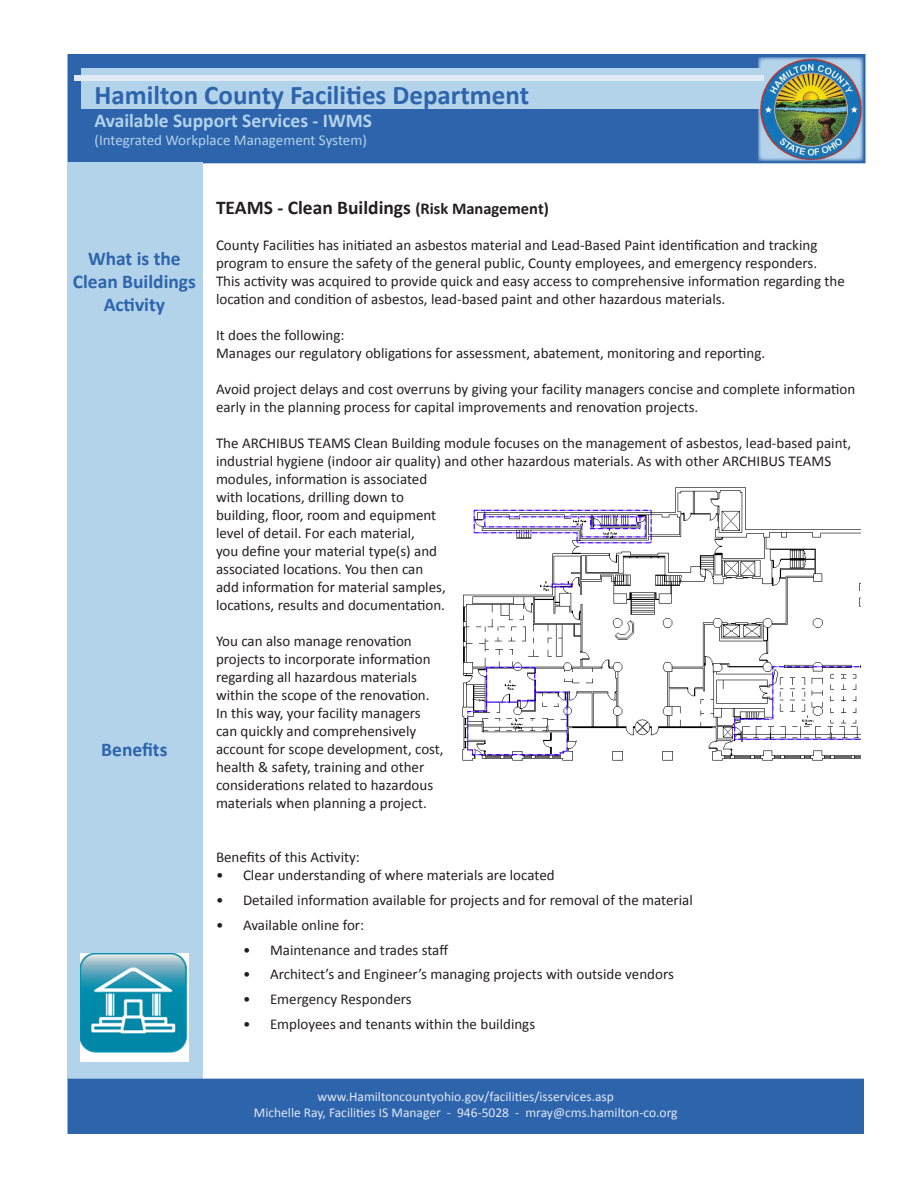
<style>
.page{position:relative;width:918px;height:1188px;background:#fff}
.page>*{position:absolute;margin:0;border:0;box-sizing:border-box;transform-origin:0 0}
.t1{font:700 27px "Calibri";color:#2d64ac}
.t2{font:700 19.5px/23.4px "Calibri";color:#2d64ac;text-align:center}
.t3{font:700 19.5px "Calibri";color:#231f20}
.t4{font:700 19.5px "Calibri";color:#b3d3eb}
.t5{font:15px/18px "Calibri";color:#231f20}
.t6{font:15px "Calibri";color:#b3d3eb}
.t7{font:13.5px/16.2px "Calibri";color:#e1e9f6;text-align:center}
.s1{font-size:16.5px}
</style>
<div class="page">
<div style="left:68px;top:54px;width:798px;height:109px;background:#2d64ac"></div>
<div style="left:81px;top:68px;width:717px;height:41px;background:#b3d3eb"></div>
<div style="left:67px;top:163px;width:136px;height:917px;background:#b3d3eb"></div>
<img style="left:758px;top:57px;width:105px;height:104px">
<div style="left:74px;top:75px;width:690px;height:6px;background:#e1e9f6"></div>
<div style="left:68px;top:1079px;width:796px;height:55px;background:#2d64ac"></div>
<img style="left:462px;top:487px;width:399px;height:274px">
<img style="left:81px;top:954px;width:108px;height:108px">
<h1 class="t1" style="left:94px;top:78px;width:436px">Hamilton County Facilities Department</h1>
<h2 class="t4" style="left:94px;top:109px;width:279px">Available Support Services - IWMS</h2>
<p class="t6" style="left:94px;top:131px;width:274px">(Integrated Workplace Management System)</p>
<p class="t2" style="left:73px;top:245px;width:125px">What is the<br>Clean Buildings<br>Activity</p>
<p class="t2" style="left:101px;top:737px;width:68px">Benefits</p>
<p class="t3" style="left:216px;top:196px;width:334px">TEAMS - Clean Buildings <span class="s1">(Risk Management)</span></p>
<p class="t5" style="left:216px;top:236px;width:630px">County Facilities has initiated an asbestos material and Lead-Based Paint identification and tracking program to ensure the safety of the general public, County employees, and emergency responders.<br>This activity was acquired to provide quick and easy access to comprehensive information regarding the location and condition of asbestos, lead-based paint and other hazardous materials.</p>
<p class="t5" style="left:216px;top:326px;width:130px">It does the following:</p>
<p class="t5" style="left:216px;top:344px;width:551px">Manages our regulatory obligations for assessment, abatement, monitoring and reporting.</p>
<p class="t5" style="left:216px;top:380px;width:641px">Avoid project delays and cost overruns by giving your facility managers concise and complete information early in the planning process for capital improvements and renovation projects.</p>
<p class="t5" style="left:216px;top:434px;width:637px">The ARCHIBUS TEAMS Clean Building module focuses on the management of asbestos, lead-based paint, industrial hygiene (indoor air quality) and other hazardous materials. As with other ARCHIBUS TEAMS modules, information is associated<br>with locations, drilling down to<br>building, floor, room and equipment<br>level of detail. For each material,<br>you define your material type(s) and<br>associated locations. You then can<br>add information for material samples,<br>locations, results and documentation.</p>
<p class="t5" style="left:216px;top:632px;width:229px">You can also manage renovation projects to incorporate information regarding all hazardous materials within the scope of the renovation.<br>In this way, your facility managers can quickly and comprehensively account for scope development, cost, health &amp; safety, training and other considerations related to hazardous materials when planning a project.</p>
<p class="t5" style="left:216px;top:848px;width:145px">Benefits of this Activity:</p>
<p class="t5" style="left:216px;top:866px;width:340px">• Clear understanding of where materials are located</p>
<p class="t5" style="left:216px;top:890px;width:478px">• Detailed information available for projects and for removal of the material</p>
<p class="t5" style="left:216px;top:915px;width:150px">• Available online for:</p>
<p class="t5" style="left:243px;top:940px;width:207px">• Maintenance and trades staff</p>
<p class="t5" style="left:243px;top:965px;width:432px">• Architect’s and Engineer’s managing projects with outside vendors</p>
<p class="t5" style="left:243px;top:989px;width:170px">• Emergency Responders</p>
<p class="t5" style="left:243px;top:1014px;width:294px">• Employees and tenants within the buildings</p>
<p class="t7" style="left:254px;top:1088px;width:425px">www.Hamiltoncountyohio.gov/facilities/isservices.asp<br>Michelle Ray, Facilities IS Manager - 946-5028 - mray@cms.hamilton-co.org</p>
</div>
